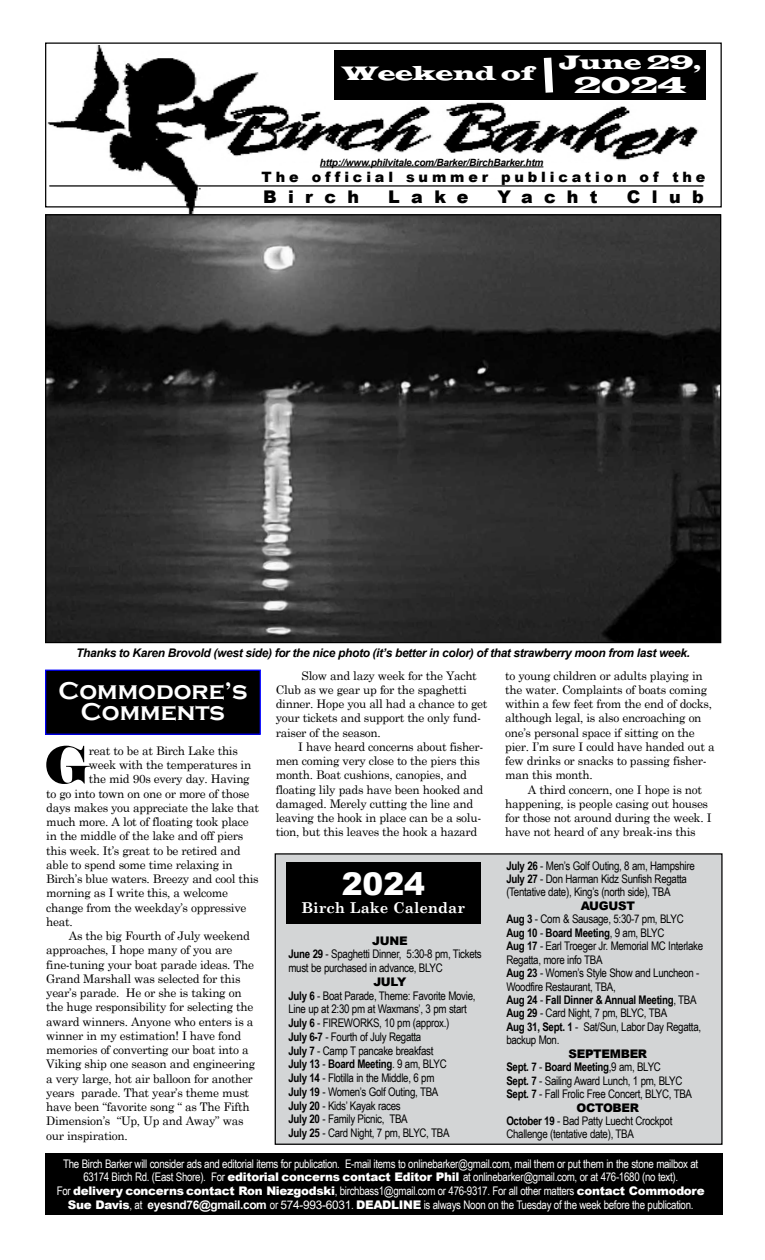
<style>
.page{position:relative;width:765px;height:1260px;background:#fff}
.page>*{position:absolute;margin:0;border:0;box-sizing:border-box;transform-origin:0 0}
.t1{font:51px "Elephant";color:#000}
.t2{font:900 31.25px "Arial";color:#fff}
.t3{font:700 25px/21.2px "Copperplate Gothic";color:#fff;text-align:center}
.t4{font:23.75px "Latin Wide";color:#fff}
.t5{font:20px "Latin Wide";letter-spacing:-.02em;color:#fff}
.t6{font:900 17.5px "Arial";letter-spacing:.65em;color:#000}
.t7{font:700 15px "Century Schoolbook";color:#fff}
.t8{font:900 14.25px "Arial";letter-spacing:.27em;color:#000}
.t9{font:11.88px/14.2px "Century Schoolbook";letter-spacing:-.025em;color:#000}
.t10{font:11.88px/13.5px "Arial Narrow";letter-spacing:-.025em;color:#000}
.t11{font:11.88px/13.8px "Arial Narrow";letter-spacing:-.025em;color:#fff;text-align:center}
.t12{font:italic 700 11.88px "Arial";letter-spacing:-.025em;color:#000}
.t13{font:900 11.88px "Arial";letter-spacing:-.025em;color:#000}
.t14{font:italic 700 10px "Arial";letter-spacing:-.025em;color:#000}
.s1{font-weight:700}
.s2{font-family:"Arial";font-weight:900}
.s3{font-family:"Arial";font-weight:700}
.s4{font-family:"Arial"}
</style>
<div class="page">
<div style="left:45px;top:1154px;width:678px;height:61px;background:#000"></div>
<img style="left:47px;top:45px;width:657px;height:169px">
<div style="left:282px;top:163px;width:321px;height:15px;background:#fff"></div>
<hr style="left:49px;top:185px;width:654px;height:2px;background:#000">
<div style="left:334px;top:50px;width:372px;height:50px;background:#000"></div>
<hr style="left:320px;top:166px;width:223px;height:1px;background:#000">
<div style="left:46px;top:670px;width:214px;height:64px;background:#000"></div>
<div style="left:45px;top:670px;width:216px;height:65px;border:1px solid #00f"></div>
<img style="left:47px;top:216px;width:672px;height:425px">
<div style="left:275px;top:854px;width:447px;height:290px;background:#d3d5d6"></div>
<div style="left:275px;top:853px;width:448px;height:292px;border:1px solid #000"></div>
<div style="left:286px;top:862px;width:195px;height:61px;background:#000"></div>
<svg style="left:543px;top:57px;width:11px;height:36px"></svg>
<h3 class="t5" style="left:342px;top:61px;width:195px">Weekend of</h3>
<h3 class="t5" style="left:559px;top:50px;width:144px">June 29,</h3>
<h3 class="t4" style="left:574px;top:70px;width:115px">2024</h3>
<p class="t14" style="left:320px;top:156px;width:225px">http://www.philvitale.com/Barker/BirchBarker.htm</p>
<p class="t8" style="left:261px;top:166px;width:446px">The official summer publication of the</p>
<h3 class="t6" style="left:263px;top:184px;width:98px">Birch</h3>
<h3 class="t6" style="left:388px;top:184px;width:82px">Lake</h3>
<h3 class="t6" style="left:498px;top:184px;width:102px">Yacht</h3>
<h3 class="t6" style="left:627px;top:184px;width:78px">Club</h3>
<p class="t12" style="left:76px;top:645px;width:615px">Thanks to Karen Brovold (west side) for the nice photo (it’s better in color) of that strawberry moon from last week.</p>
<h3 class="t3" style="left:59px;top:680px;width:190px">Commodore’s<br>Comments</h3>
<h1 class="t1" style="left:44px;top:733px;width:48px">G</h1>
<p class="t9" style="left:89px;top:742px;width:150px">reat to be at Birch Lake this</p>
<p class="t9" style="left:89px;top:757px;width:164px">week with the temperatures in</p>
<p class="t9" style="left:89px;top:771px;width:162px">the mid 90s every day. Having</p>
<p class="t9" style="left:46px;top:785px;width:205px">to go into town on one or more of those</p>
<p class="t9" style="left:46px;top:799px;width:214px">days makes you appreciate the lake that</p>
<p class="t9" style="left:46px;top:814px;width:204px">much more. A lot of floating took place</p>
<p class="t9" style="left:46px;top:828px;width:199px">in the middle of the lake and off piers</p>
<p class="t9" style="left:46px;top:842px;width:196px">this week. It’s great to be retired and</p>
<p class="t9" style="left:46px;top:856px;width:188px">able to spend some time relaxing in</p>
<p class="t9" style="left:46px;top:871px;width:214px">Birch’s blue waters. Breezy and cool this</p>
<p class="t9" style="left:46px;top:885px;width:183px">morning as I write this, a welcome</p>
<p class="t9" style="left:46px;top:899px;width:202px">change from the weekday’s oppressive</p>
<p class="t9" style="left:46px;top:913px;width:28px">heat.</p>
<p class="t9" style="left:69px;top:928px;width:183px">As the big Fourth of July weekend</p>
<p class="t9" style="left:46px;top:942px;width:188px">approaches, I hope many of you are</p>
<p class="t9" style="left:46px;top:956px;width:209px">fine-tuning your boat parade ideas. The</p>
<p class="t9" style="left:46px;top:970px;width:196px">Grand Marshall was selected for this</p>
<p class="t9" style="left:46px;top:985px;width:197px">year’s parade. He or she is taking on</p>
<p class="t9" style="left:46px;top:999px;width:209px">the huge responsibility for selecting the</p>
<p class="t9" style="left:46px;top:1013px;width:209px">award winners. Anyone who enters is a</p>
<p class="t9" style="left:46px;top:1027px;width:197px">winner in my estimation! I have fond</p>
<p class="t9" style="left:46px;top:1042px;width:204px">memories of converting our boat into a</p>
<p class="t9" style="left:46px;top:1056px;width:210px">Viking ship one season and engineering</p>
<p class="t9" style="left:46px;top:1070px;width:208px">a very large, hot air balloon for another</p>
<p class="t9" style="left:46px;top:1084px;width:204px">years parade. That year’s theme must</p>
<p class="t9" style="left:46px;top:1099px;width:205px">have been “favorite song “ as The Fifth</p>
<p class="t9" style="left:46px;top:1113px;width:199px">Dimension’s “Up, Up and Away” was</p>
<p class="t9" style="left:46px;top:1127px;width:83px">our inspiration.</p>
<p class="t9" style="left:276px;top:667px;width:213px;text-indent:26px">Slow and lazy week for the Yacht<br>Club as we gear up for the spaghetti dinner. Hope you all had a chance to get your tickets and support the only fund&shy;raiser of the season.</p>
<p class="t9" style="left:276px;top:738px;width:209px;text-indent:23px">I have heard concerns about fisher&shy;men coming very close to the piers this month. Boat cushions, canopies, and floating lily pads have been hooked and damaged. Merely cutting the line and leaving the hook in place can be a solu&shy;tion, but this leaves the hook a hazard</p>
<h2 class="t2" style="left:342px;top:861px;width:85px">2024</h2>
<p class="t7" style="left:302px;top:896px;width:165px">Birch Lake Calendar</p>
<p class="t13" style="left:372px;top:932px;width:37px">JUNE</p>
<p class="t10" style="left:288px;top:947px;width:195px"><span class="s1">June 29</span> - Spaghetti Dinner, 5:30-8 pm, Tickets must be purchased in advance, BLYC</p>
<p class="t13" style="left:373px;top:973px;width:35px">JULY</p>
<p class="t10" style="left:288px;top:988px;width:189px"><span class="s1">July 6</span> - Boat Parade, Theme: Favorite Movie, Line up at 2:30 pm at Waxmans’, 3 pm start <span class="s1">July 6</span> - FIREWORKS, 10 pm (approx.)<br><span class="s1">July 6-7</span> - Fourth of July Regatta<br><span class="s1">July 7</span> - Camp T pancake breakfast<br><span class="s1">July 13</span> - <span class="s1">Board Meeting</span>. 9 am, BLYC<br><span class="s1">July 14</span> - Flotilla in the Middle, 6 pm<br><span class="s1">July 19</span> - Women’s Golf Outing, TBA<br><span class="s1">July 20</span> - Kids’ Kayak races<br><span class="s1">July 20</span> - Family Picnic, TBA<br><span class="s1">July 25</span> - Card Night, 7 pm, BLYC, TBA</p>
<p class="t9" style="left:505px;top:667px;width:211px">to young children or adults playing in the water. Complaints of boats coming within a few feet from the end of docks, although legal, is also encroaching on one’s personal space if sitting on the pier. I’m sure I could have handed out a few drinks or snacks to passing fisher&shy;man this month.</p>
<p class="t9" style="left:505px;top:781px;width:208px;text-indent:23px">A third concern, one I hope is not happening, is people casing out houses for those not around during the week. I have not heard of any break-ins this</p>
<p class="t10" style="left:506px;top:858px;width:190px"><span class="s1">July 26</span> - Men’s Golf Outing, 8 am, Hampshire<br><span class="s1">July 27</span> - Don Harman Kidz Sunfish Regatta (Tentative date), King’s (north side), TBA</p>
<p class="t13" style="left:581px;top:897px;width:56px">AUGUST</p>
<p class="t10" style="left:506px;top:912px;width:198px"><span class="s1">Aug 3</span> - Corn &amp; Sausage, 5:30-7 pm, BLYC <span class="s1">Aug 10</span> - <span class="s1">Board Meeting</span>, 9 am, BLYC<br><span class="s1">Aug 17</span> - Earl Troeger Jr. Memorial MC Interlake Regatta, more info TBA<br><span class="s1">Aug 23</span> - Women’s Style Show and Luncheon - Woodfire Restaurant, TBA,<br><span class="s1">Aug 24</span> - <span class="s1">Fall Dinner &amp; Annual Meeting</span>, TBA <span class="s1">Aug 29</span> - Card Night, 7 pm, BLYC, TBA<br><span class="s1">Aug 31, Sept. 1</span> - Sat/Sun, Labor Day Regatta, backup Mon.</p>
<p class="t13" style="left:568px;top:1045px;width:80px">SEPTEMBER</p>
<p class="t10" style="left:506px;top:1060px;width:187px"><span class="s1">Sept. 7</span> - <span class="s1">Board Meeting</span>,9 am, BLYC<br><span class="s1">Sept. 7</span> - Sailing Award Lunch, 1 pm, BLYC<br><span class="s1">Sept. 7</span> - Fall Frolic Free Concert, BLYC, TBA</p>
<p class="t13" style="left:577px;top:1099px;width:64px">OCTOBER</p>
<p class="t10" style="left:506px;top:1114px;width:168px"><span class="s1">October 19</span> - Bad Patty Luecht Crockpot<br>Challenge (tentative date), TBA</p>
<p class="t11" style="left:57px;top:1156px;width:649px">The Birch Barker will consider ads and editorial items for publication. E-mail items to onlinebarker@gmail.com, mail them or put them in the stone mailbox at 63174 Birch Rd. (East Shore). For <span class="s2">editorial concerns contact Editor Phil</span> at onlinebarker@gmail.com, or at 476-1680 (no text).<br>For <span class="s2">delivery concerns contact Ron Niezgodski</span>, birchbass1@gmail.com or 476-9317. For all other matters <span class="s2">contact Commodore Sue Davis</span>, at <span class="s3">eyesnd76@gmail.com</span> or <span class="s4">574-993-6031</span>. <span class="s2">DEADLINE</span> is always Noon on the Tuesday of the week before the publication.</p>
</div>
